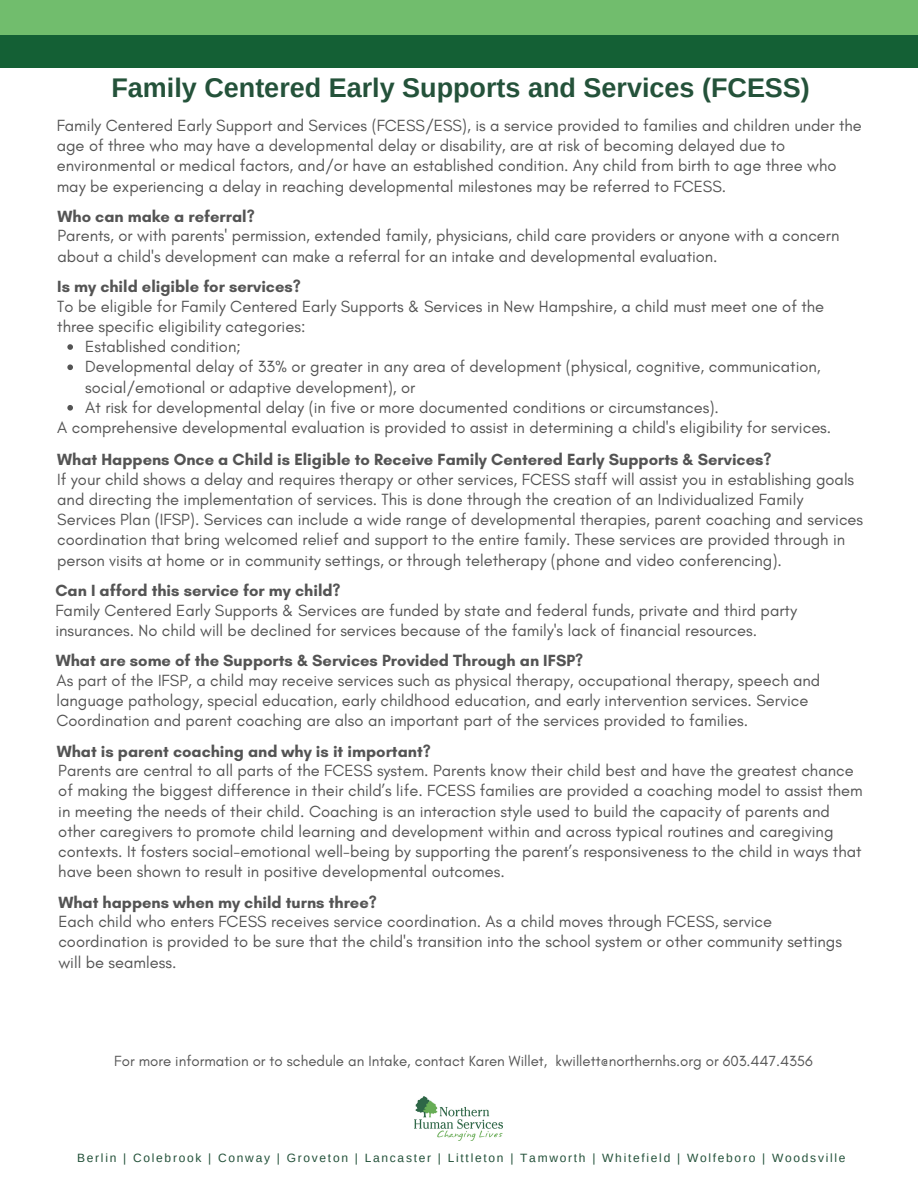
<style>
.page{position:relative;width:918px;height:1188px;background:#fff}
.page>*{position:absolute;margin:0;border:0;box-sizing:border-box;transform-origin:0 0}
.t1{font:700 27px "Arimo";color:#24523a}
.t2{font:16.5px/20.2px "Glacial Indifference";color:#545454}
.t3{font:700 16.5px "Glacial Indifference";color:#545454}
.t4{font:15px "Glacial Indifference";color:#545454}
.t5{font:12px "Arimo";letter-spacing:.145em;color:#24523a}
</style>
<div class="page">
<div style="left:0;top:0;width:918px;height:37px;background:#71bd6d"></div>
<div style="left:0;top:35px;width:918px;height:33px;background:#146035"></div>
<img style="left:415px;top:1096px;width:88px;height:44px">
<svg style="left:67px;top:344px;width:6px;height:6px"></svg>
<svg style="left:67px;top:364px;width:6px;height:6px"></svg>
<svg style="left:67px;top:405px;width:6px;height:6px"></svg>
<p class="t1" style="left:111px;top:72px;width:700px">Family Centered Early Supports and Services (FCESS)</p>
<p class="t2" style="left:57px;top:115px;width:807px">Family Centered Early Support and Services (FCESS/ESS), is a service provided to families and children under the age of three who may have a developmental delay or disability, are at risk of becoming delayed due to environmental or medical factors, and/or have an established condition. Any child from birth to age three who may be experiencing a delay in reaching developmental milestones may be referred to FCESS.</p>
<p class="t3" style="left:57px;top:206px;width:199px">Who can make a referral?</p>
<p class="t2" style="left:57px;top:226px;width:783px">Parents, or with parents' permission, extended family, physicians, child care providers or anyone with a concern about a child's development can make a referral for an intake and developmental evaluation.</p>
<p class="t3" style="left:57px;top:277px;width:245px">Is my child eligible for services?</p>
<p class="t2" style="left:57px;top:296px;width:768px">To be eligible for Family Centered Early Supports &amp; Services in New Hampshire, a child must meet one of the three specific eligibility categories:</p>
<p class="t2" style="left:85px;top:336px;width:157px">Established condition;</p>
<p class="t2" style="left:85px;top:356px;width:737px">Developmental delay of 33% or greater in any area of development (physical, cognitive, communication, social/emotional or adaptive development), or</p>
<p class="t2" style="left:85px;top:397px;width:635px">At risk for developmental delay (in five or more documented conditions or circumstances).</p>
<p class="t2" style="left:57px;top:417px;width:776px">A comprehensive developmental evaluation is provided to assist in determining a child's eligibility for services.</p>
<p class="t3" style="left:57px;top:450px;width:716px">What Happens Once a Child is Eligible to Receive Family Centered Early Supports &amp; Services?</p>
<p class="t2" style="left:57px;top:469px;width:807px">If your child shows a delay and requires therapy or other services, FCESS staff will assist you in establishing goals and directing the implementation of services. This is done through the creation of an Individualized Family Services Plan (IFSP). Services can include a wide range of developmental therapies, parent coaching and services coordination that bring welcomed relief and support to the entire family. These services are provided through in person visits at home or in community settings, or through teletherapy (phone and video conferencing).</p>
<p class="t3" style="left:55px;top:581px;width:287px">Can I afford this service for my child?</p>
<p class="t2" style="left:55px;top:600px;width:743px">Family Centered Early Supports &amp; Services are funded by state and federal funds, private and third party insurances. No child will be declined for services because of the family's lack of financial resources.</p>
<p class="t3" style="left:56px;top:651px;width:529px">What are some of the Supports &amp; Services Provided Through an IFSP?</p>
<p class="t2" style="left:57px;top:670px;width:765px">As part of the IFSP, a child may receive services such as physical therapy, occupational therapy, speech and language pathology, special education, early childhood education, and early intervention services. Service<br>Coordination and parent coaching are also an important part of the services provided to families.</p>
<p class="t3" style="left:57px;top:741px;width:376px">What is parent coaching and why is it important?</p>
<p class="t2" style="left:58px;top:760px;width:806px">Parents are central to all parts of the FCESS system. Parents know their child best and have the greatest chance of making the biggest difference in their child’s life. FCESS families are provided a coaching model to assist them in meeting the needs of their child. Coaching is an interaction style used to build the capacity of parents and other caregivers to promote child learning and development within and across typical routines and caregiving contexts. It fosters social-emotional well-being by supporting the parent’s responsiveness to the child in ways that have been shown to result in positive developmental outcomes.</p>
<p class="t3" style="left:58px;top:892px;width:320px">What happens when my child turns three?</p>
<p class="t2" style="left:58px;top:911px;width:785px">Each child who enters FCESS receives service coordination. As a child moves through FCESS, service coordination is provided to be sure that the child's transition into the school system or other community settings will be seamless.</p>
<p class="t4" style="left:114px;top:1052px;width:700px">For more information or to schedule an Intake, contact Karen Willet, kwillett@northernhs.org or 603.447.4356</p>
<p class="t5" style="left:77px;top:1151px;width:770px">Berlin | Colebrook | Conway | Groveton | Lancaster | Littleton | Tamworth | Whitefield | Wolfeboro | Woodsville</p>
</div>
